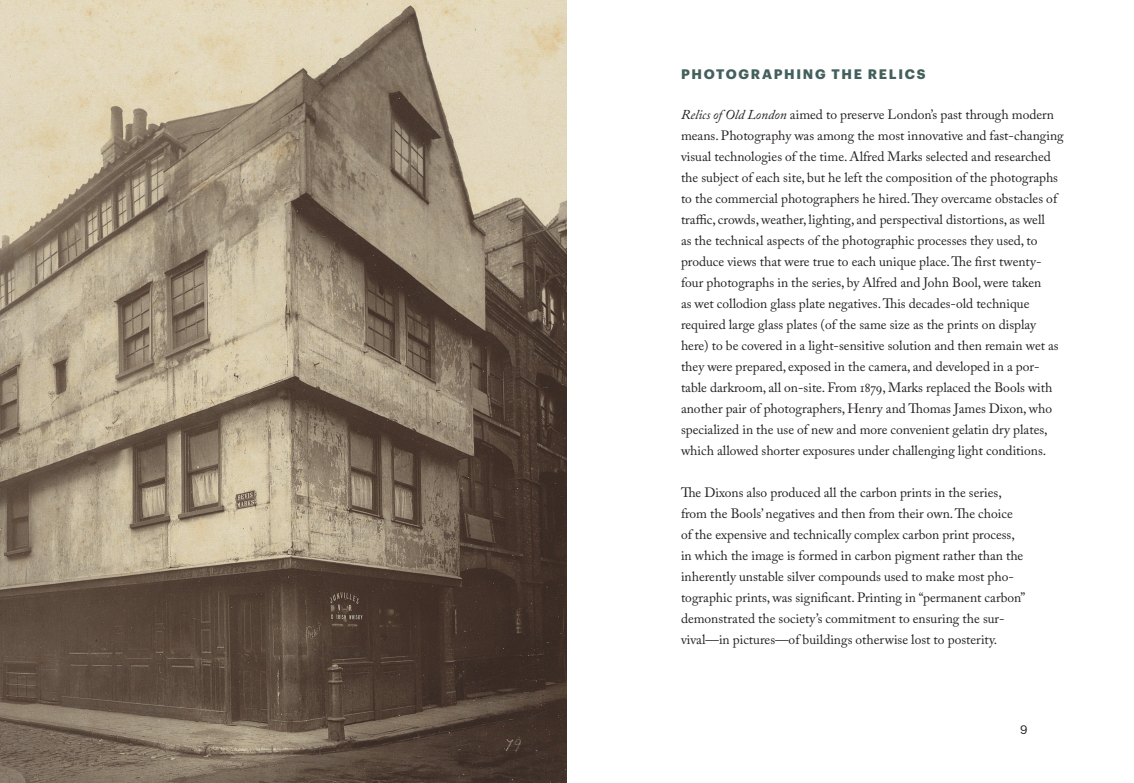
<style>
.page{position:relative;width:1134px;height:783px;background:#fff}
.page>*{position:absolute;margin:0;border:0;box-sizing:border-box;transform-origin:0 0}
.paragraph{font:13.5px/21px "Adobe Caslon Pro";color:#231f20}
.paragraph-2{font:700 13.5px "Graphik";letter-spacing:.125em;color:#43605c}
.t1{font:12px "Graphik";color:#231f20}
.s1{font-style:italic}
</style>
<div class="page">
<img style="left:0;top:0;width:567px;height:783px">
<p class="paragraph-2" style="left:681px;top:63px;width:246px">PHOTOGRAPHING THE RELICS</p>
<p class="paragraph" style="left:681px;top:104px;width:384px"><span class="s1">Relics of Old London</span> aimed to preserve London’s past through modern means. Photography was among the most innovative and fast-changing visual technologies of the time. Alfred Marks selected and researched the subject of each site, but he left the composition of the photographs to the commercial photographers he hired. They overcame obstacles of traffic, crowds, weather, lighting, and perspectival distortions, as well<br>as the technical aspects of the photographic processes they used, to produce views that were true to each unique place. The first twenty&shy;four photographs in the series, by Alfred and John Bool, were taken<br>as wet collodion glass plate negatives. This decades-old technique required large glass plates (of the same size as the prints on display here) to be covered in a light-sensitive solution and then remain wet as they were prepared, exposed in the camera, and developed in a por&shy;table darkroom, all on-site. From 1879, Marks replaced the Bools with another pair of photographers, Henry and Thomas James Dixon, who specialized in the use of new and more convenient gelatin dry plates, which allowed shorter exposures under challenging light conditions.</p>
<p class="paragraph" style="left:681px;top:482px;width:346px">The Dixons also produced all the carbon prints in the series, from the Bools’ negatives and then from their own. The choice of the expensive and technically complex carbon print process, in which the image is formed in carbon pigment rather than the inherently unstable silver compounds used to make most pho&shy;tographic prints, was significant. Printing in “permanent carbon” demonstrated the society’s commitment to ensuring the sur&shy;vival—in pictures—of buildings otherwise lost to posterity.</p>
<p class="t1" style="left:1020px;top:721px;width:9px">9</p>
</div>
